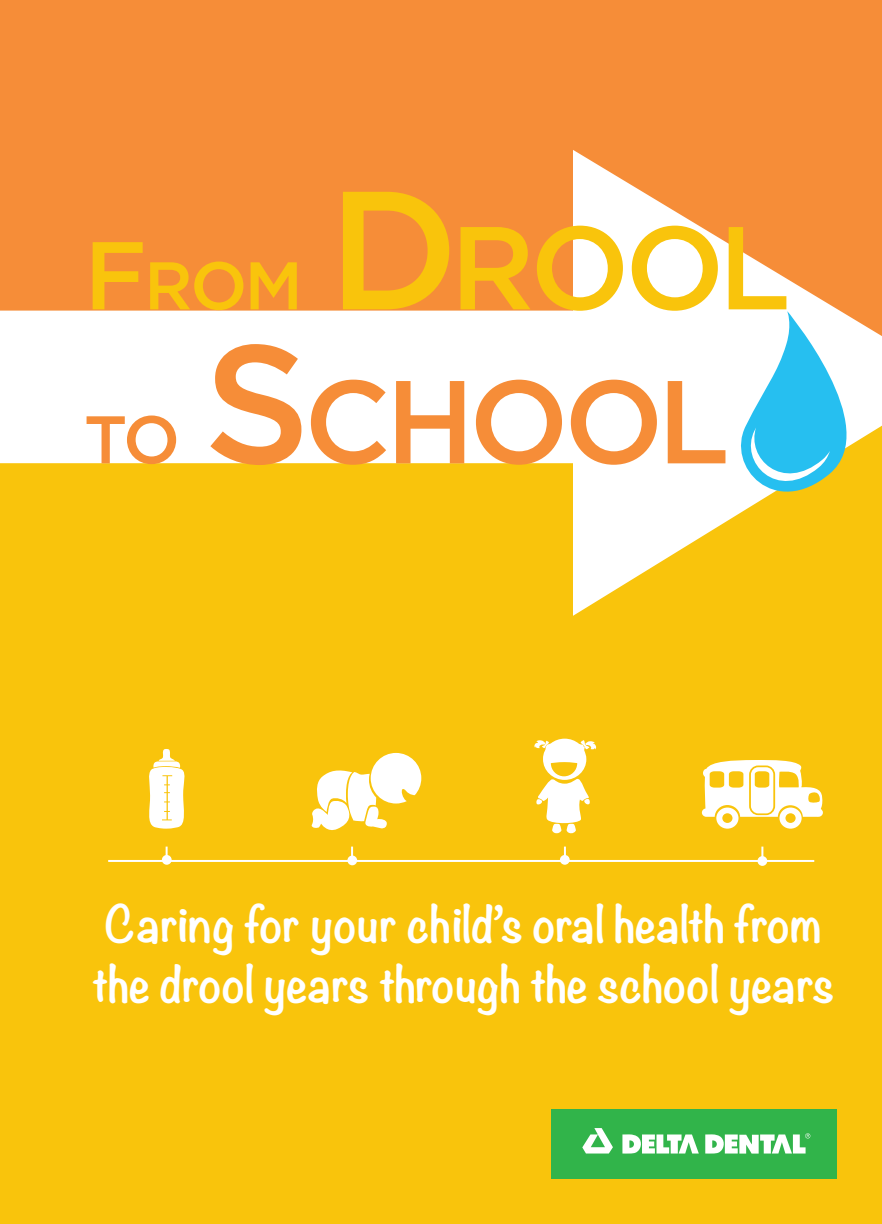
<style>
.page{position:relative;width:882px;height:1224px;background:#fff}
.page>*{position:absolute;margin:0;border:0;box-sizing:border-box;transform-origin:0 0}
.t1{font:500 117.6px "Gotham";letter-spacing:-.05em;color:#f68d38}
.t2{font:500 117.6px "Gotham";color:#f9c40c}
.t3{font:500 67.2px "Gotham";color:#f9c40c}
.t4{font:500 67.2px "Gotham";color:#f68d38}
.SUBHEAD_RED{font:700 45px/60px "Noteworthy";color:#fff}
.s1{font-size:96px}
.s2{font-size:168px}
</style>
<div class="page">
<div style="left:0;top:0;width:882px;height:377px;background:#f68d38"></div>
<div style="left:0;top:383px;width:882px;height:841px;background:#f9c40c"></div>
<svg style="left:311px;top:753px;width:110px;height:78px"></svg>
<svg style="left:534px;top:739px;width:63px;height:95px"></svg>
<hr style="left:108px;top:860px;width:706px;height:2px;background:#fff">
<div style="left:162px;top:855px;width:10px;height:10px;background:#fff;border-radius:50%"></div>
<div style="left:347px;top:856px;width:10px;height:9px;background:#fff;border-radius:50%"></div>
<div style="left:560px;top:855px;width:10px;height:10px;background:#fff;border-radius:50%"></div>
<div style="left:758px;top:856px;width:9px;height:10px;background:#fff;border-radius:50%"></div>
<svg style="left:166px;top:847px;width:2px;height:8px"></svg>
<svg style="left:351px;top:847px;width:2px;height:9px"></svg>
<svg style="left:564px;top:847px;width:2px;height:8px"></svg>
<svg style="left:761px;top:847px;width:2px;height:10px"></svg>
<svg style="left:702px;top:760px;width:121px;height:69px"></svg>
<svg style="left:0;top:150px;width:840px;height:466px"></svg>
<svg style="left:725px;top:311px;width:157px;height:209px"></svg>
<svg style="left:149px;top:749px;width:36px;height:80px"></svg>
<div style="left:551px;top:1109px;width:286px;height:70px;background:#31b44a"></div>
<svg style="left:582px;top:1128px;width:31px;height:26px"></svg>
<svg style="left:622px;top:1134px;width:77px;height:20px"></svg>
<svg style="left:705px;top:1133px;width:105px;height:21px"></svg>
<p class="t3" style="left:84px;top:242px;width:220px"><span class="s1">F</span>ROM</p>
<p class="t2" style="left:328px;top:191px;width:464px"><span class="s2">D</span>ROOL</p>
<p class="t4" style="left:84px;top:396px;width:98px">TO</p>
<p class="t1" style="left:203px;top:345px;width:528px"><span class="s2">S</span>CHOOL</p>
<p class="SUBHEAD_RED" style="left:92px;top:893px;width:744px">Caring for your child’s oral health from the drool years through the school years</p>
</div>
